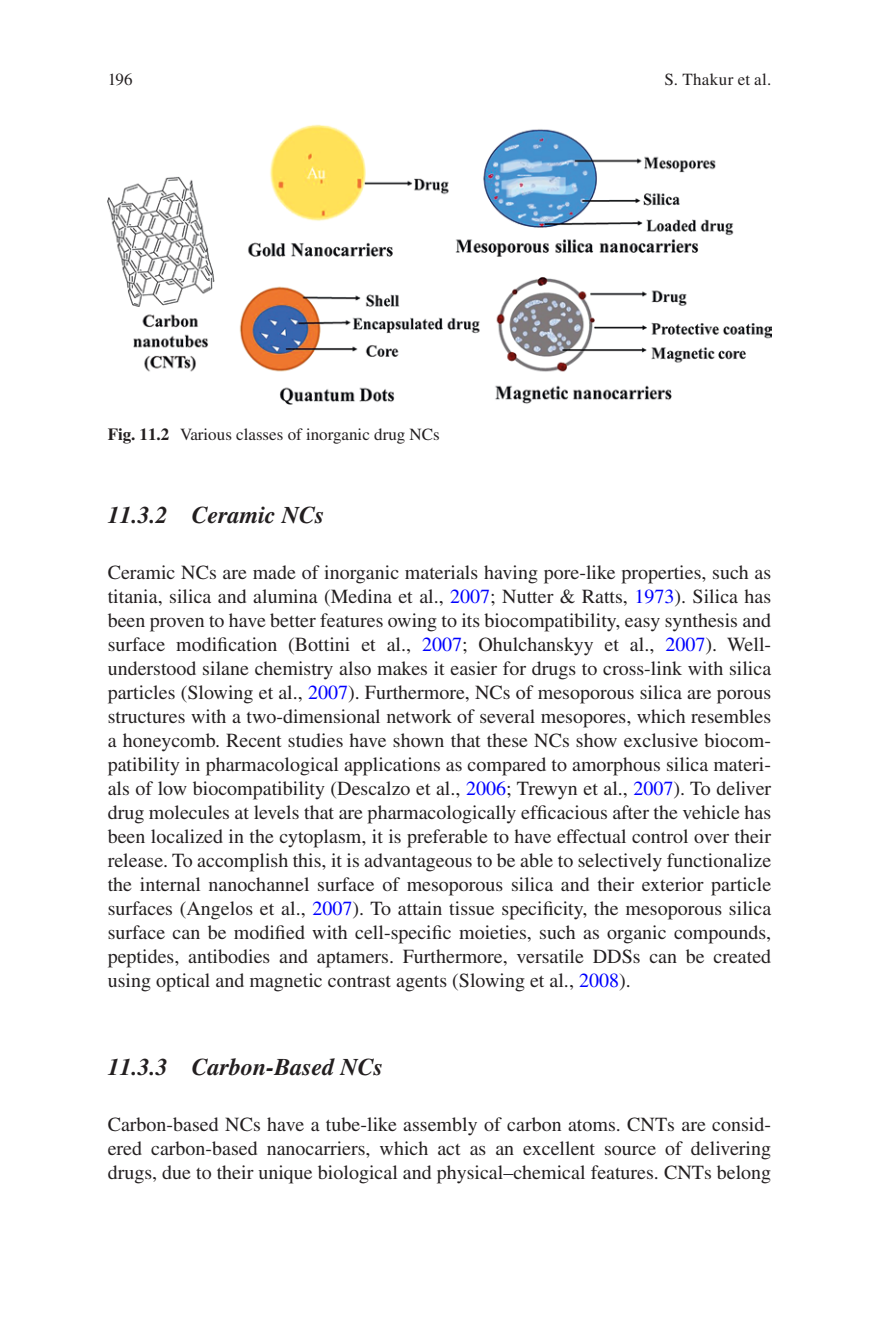
<style>
.page{position:relative;width:879px;height:1333px;background:#fff}
.page>*{position:absolute;margin:0;border:0;box-sizing:border-box;transform-origin:0 0}
._2_hd{font:italic 700 24px "Times LT Std";color:#231f20}
.Text_flush{font:20px/24px "Times LT Std";color:#231f20;text-align:justify}
.t1{font:17px "Times LT Std";color:#231f20}
.t2{font:17px "Times LT Std";letter-spacing:.025em;color:#231f20}
.s1{font-weight:700}
.s2{color:#00f}
</style>
<div class="page">
<img style="left:108px;top:124px;width:663px;height:280px">
<p class="t1" style="left:108px;top:70px;width:27px">196</p>
<p class="t1" style="left:108px;top:425px;width:333px"><span class="s1">Fig. 11.2</span> Various classes of inorganic drug NCs</p>
<h3 class="_2_hd" style="left:108px;top:500px;width:218px">11.3.2 Ceramic NCs</h3>
<p class="t2" style="left:664px;top:70px;width:108px">S. Thakur et al.</p>
<p class="Text_flush" style="left:108px;top:560px;width:665px">Ceramic NCs are made of inorganic materials having pore-like properties, such as titania, silica and alumina (Medina et al., <span class="s2">2007</span>; Nutter &amp; Ratts, <span class="s2">1973</span>). Silica has been proven to have better features owing to its biocompatibility, easy synthesis and surface modification (Bottini et al., <span class="s2">2007</span>; Ohulchanskyy et al., <span class="s2">2007</span>). Well&shy;understood silane chemistry also makes it easier for drugs to cross-link with silica particles (Slowing et al., <span class="s2">2007</span>). Furthermore, NCs of mesoporous silica are porous structures with a two-dimensional network of several mesopores, which resembles a honeycomb. Recent studies have shown that these NCs show exclusive biocom&shy;patibility in pharmacological applications as compared to amorphous silica materi&shy;als of low biocompatibility (Descalzo et al., <span class="s2">2006</span>; Trewyn et al., <span class="s2">2007</span>). To deliver drug molecules at levels that are pharmacologically efficacious after the vehicle has been localized in the cytoplasm, it is preferable to have effectual control over their release. To accomplish this, it is advantageous to be able to selectively functionalize the internal nanochannel surface of mesoporous silica and their exterior particle surfaces (Angelos et al., <span class="s2">2007</span>). To attain tissue specificity, the mesoporous silica surface can be modified with cell-specific moieties, such as organic compounds, peptides, antibodies and aptamers. Furthermore, versatile DDSs can be created using optical and magnetic contrast agents (Slowing et al., <span class="s2">2008</span>).</p>
<h3 class="_2_hd" style="left:108px;top:1052px;width:277px">11.3.3 Carbon-Based NCs</h3>
<p class="Text_flush" style="left:108px;top:1112px;width:665px">Carbon-based NCs have a tube-like assembly of carbon atoms. CNTs are consid&shy;ered carbon-based nanocarriers, which act as an excellent source of delivering drugs, due to their unique biological and physical–chemical features. CNTs belong</p>
</div>
